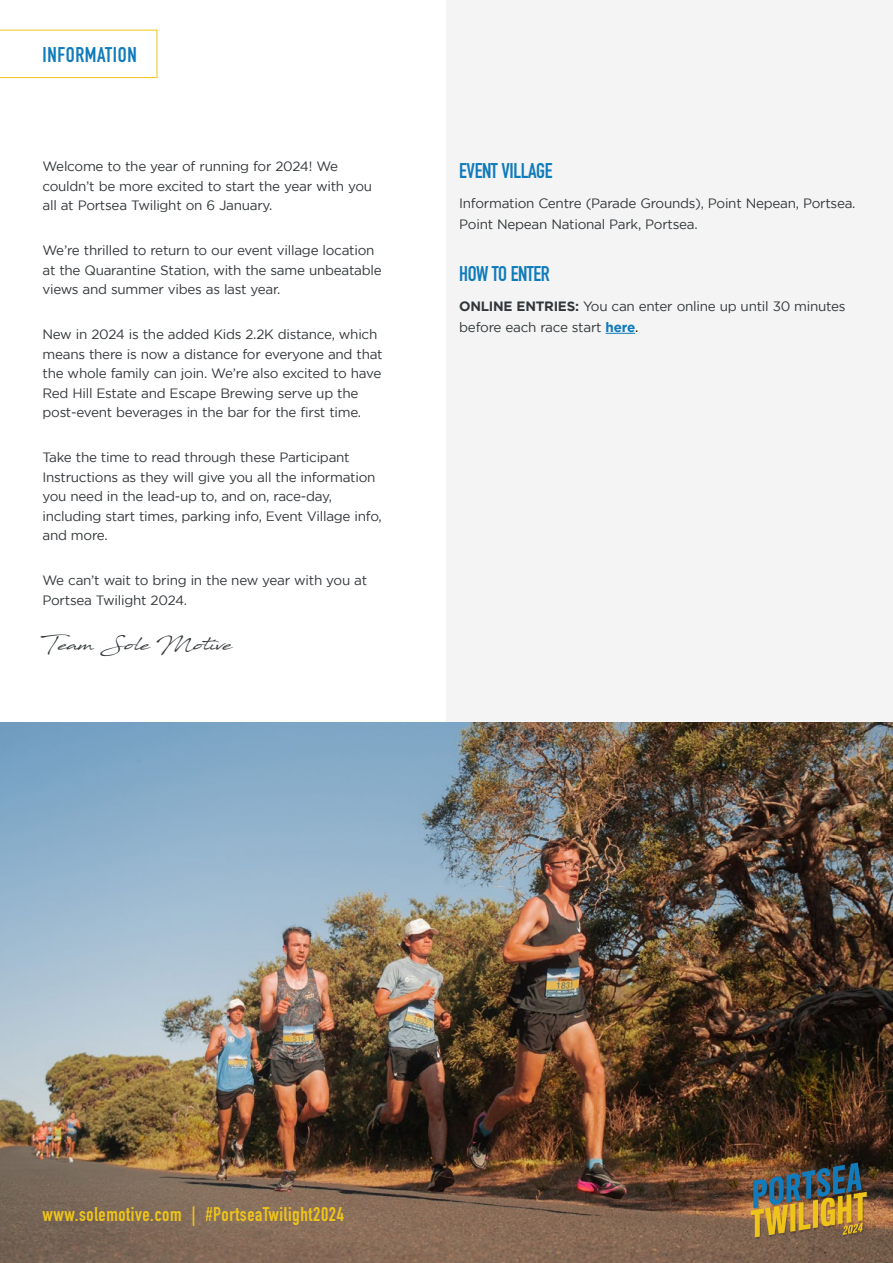
<style>
.page{position:relative;width:893px;height:1263px;background:#fff}
.page>*{position:absolute;margin:0;border:0;box-sizing:border-box;transform-origin:0 0}
.t1{font:700 21px "DIN Condensed";letter-spacing:-.02em;color:#0f7bbb}
.t2{font:700 21px "DIN Condensed";letter-spacing:.03em;color:#0f7bbb}
.t3{font:700 19.5px "DIN Condensed";letter-spacing:.03em;color:#eec41b}
.t4{font:18px "Javacom";letter-spacing:-.02em;color:#32373a}
.t5{font:13.5px/19.5px "Gotham";letter-spacing:-.02em;color:#32373a}
.s1{font-weight:700}
.s2{font-weight:700;color:#0f7bbb}
.s3{color:#000}
</style>
<div class="page">
<div style="left:446px;top:0;width:447px;height:1263px;background:#f4f4f4"></div>
<svg style="left:606px;top:333px;width:29px;height:1px"></svg>
<img style="left:0;top:723px;width:893px;height:540px">
<svg style="left:0;top:30px;width:157px;height:48px"></svg>
<div style="left:752px;top:1164px;width:116px;height:75px;background:#000;opacity:.2"></div>
<img style="left:751px;top:1162px;width:116px;height:75px">
<h1 class="t2" style="left:43px;top:40px;width:96px">INFORMATION</h1>
<p class="t5" style="left:43px;top:157px;width:331px">Welcome to the year of running for 2024! We couldn’t be more excited to start the year with you all at Portsea Twilight on 6 January.</p>
<p class="t5" style="left:43px;top:241px;width:341px">We’re thrilled to return to our event village location at the Quarantine Station, with the same unbeatable views and summer vibes as last year.</p>
<p class="t5" style="left:43px;top:325px;width:342px">New in 2024 is the added Kids 2.2K distance, which means there is now a distance for everyone and that the whole family can join. We’re also excited to have Red Hill Estate and Escape Brewing serve up the post-event beverages in the bar for the first time.</p>
<p class="t5" style="left:43px;top:448px;width:341px">Take the time to read through these Participant Instructions as they will give you all the information you need in the lead-up to, and on, race-day, including start times, parking info, Event Village info, and more.</p>
<p class="t5" style="left:43px;top:571px;width:326px">We can’t wait to bring in the new year with you at<br>Portsea Twilight 2024.</p>
<h3 class="t4" style="left:43px;top:632px;width:191px">Team Sole Motive</h3>
<h1 class="t1" style="left:459px;top:157px;width:95px">EVENT VILLAGE</h1>
<p class="t5" style="left:459px;top:192px;width:398px;line-height:21px">Information Centre (Parade Grounds), Point Nepean, Portsea.<br>Point Nepean National Park, Portsea.</p>
<h1 class="t1" style="left:459px;top:259px;width:92px">HOW TO ENTER</h1>
<p class="t5" style="left:459px;top:295px;width:388px;line-height:21px"><span class="s1">ONLINE ENTRIES:</span> You can enter online up until 30 minutes before each race start <span class="s2">here</span><span class="s3">.</span></p>
<h2 class="t3" style="left:43px;top:1201px;width:303px">www.solemotive.com | #PortseaTwilight2024</h2>
</div>
